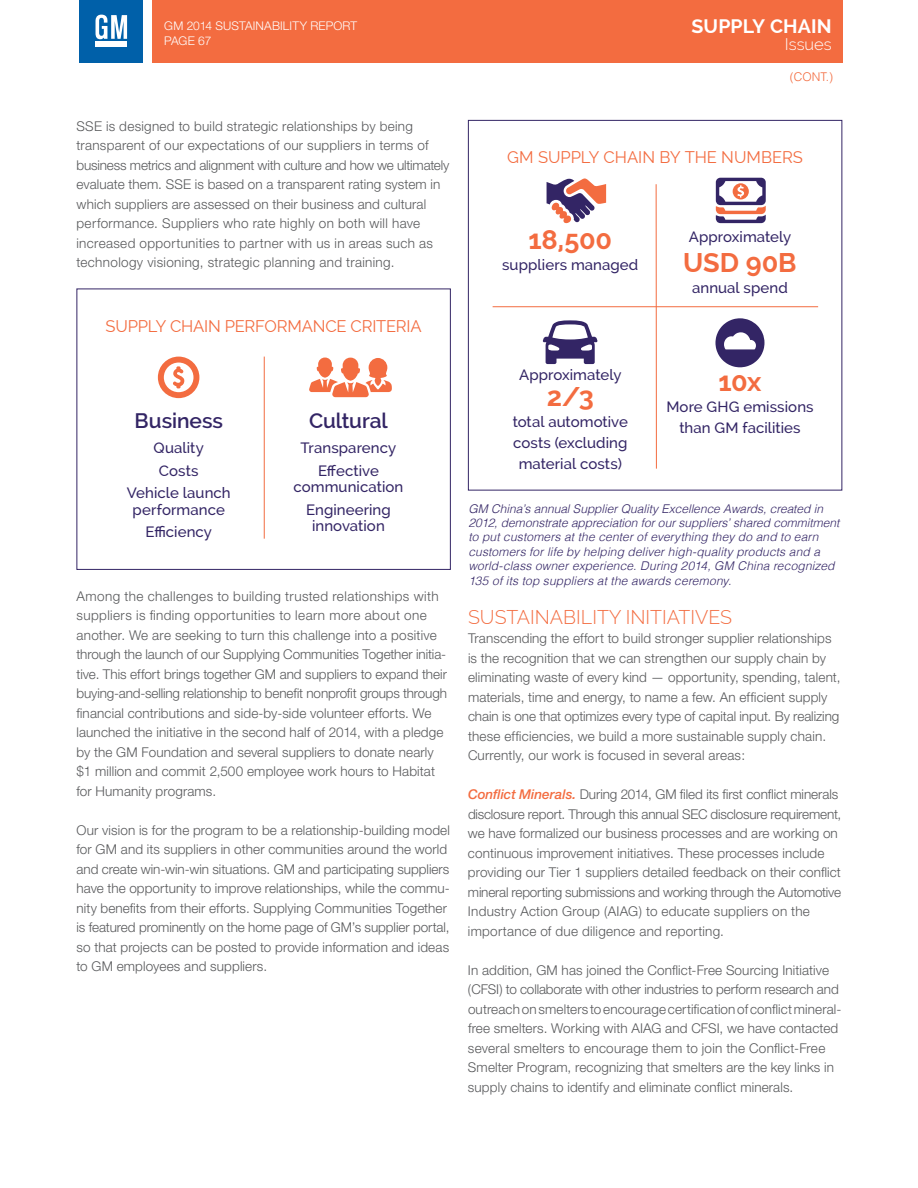
<style>
.page{position:relative;width:918px;height:1188px;background:#fff}
.page>*{position:absolute;margin:0;border:0;box-sizing:border-box;transform-origin:0 0}
.t1{font:700 27px "Raleway";letter-spacing:-.01em;color:#f36c40}
.t2{font:600 21px "Raleway";letter-spacing:-.005em;color:#332565}
.t3{font:300 19.5px "Raleway";color:#f36c40}
.t4{font:700 19.5px "Raleway";letter-spacing:.005em;color:#fff}
.t5{font:16.5px "Raleway";letter-spacing:-.01em;color:#f36c40}
.t6{font:300 16.5px "Raleway";color:#fff}
.t7{font:500 15px/22.5px "Raleway";letter-spacing:.005em;color:#332565;text-align:center}
.t8{font:300 13.5px/19.5px "Helvetica Neue";letter-spacing:.01em;color:#58595b}
.t9{font:italic 300 12px/14.4px "Helvetica";letter-spacing:.005em;color:#332565}
.t10{font:300 12px/14.4px "Helvetica Neue";letter-spacing:.01em;color:#fff}
.t11{font:300 12px "Helvetica";color:#f36c40}
.s1{font-weight:500;font-style:italic;color:#f36c40}
</style>
<div class="page">
<div style="left:80px;top:0;width:63px;height:62px;background:#0060a9"></div>
<div style="left:96px;top:42px;width:31px;height:5px;background:#fff"></div>
<svg style="left:96px;top:15px;width:31px;height:24px"></svg>
<div style="left:152px;top:0;width:690px;height:62px;background:#f36c40"></div>
<svg style="left:309px;top:358px;width:83px;height:39px"></svg>
<svg style="left:158px;top:357px;width:41px;height:41px"></svg>
<hr style="left:264px;top:357px;width:1px;height:182px;background:#f36c40">
<div style="left:76px;top:289px;width:375px;height:281px;border:1px solid #332565"></div>
<div style="left:468px;top:120px;width:374px;height:370px;border:1px solid #332565"></div>
<svg style="left:547px;top:178px;width:59px;height:46px"></svg>
<hr style="left:656px;top:184px;width:1px;height:285px;background:#f36c40">
<hr style="left:493px;top:306px;width:325px;height:1px;background:#f36c40">
<svg style="left:543px;top:320px;width:55px;height:44px"></svg>
<svg style="left:715px;top:318px;width:49px;height:49px"></svg>
<svg style="left:716px;top:178px;width:50px;height:45px"></svg>
<p class="t10" style="left:164px;top:19px;width:195px">GM 2014 Sustainability Report<br>Pag e 67</p>
<p class="t8" style="left:76px;top:116px;width:374px">SSE is designed to build strategic relationships by being transparent of our expectations of our suppliers in terms of business metrics and alignment with culture and how we ultimately evaluate them. SSE is based on a transparent rating system in which suppliers are assessed on their business and cultural performance. Suppliers who rate highly on both will have increased opportunities to partner with us in areas such as technology visioning, strategic planning and training.</p>
<p class="t5" style="left:106px;top:316px;width:75px">SUPPLY CHAI</p>
<p class="t5" style="left:208px;top:316px;width:206px">N PERFORMANCE CRITERIA</p>
<h2 class="t2" style="left:135px;top:408px;width:90px">Business</h2>
<p class="t7" style="left:127px;top:437px;width:105px">Quality<br>Costs<br>Vehicle launch</p>
<p class="t7" style="left:133px;top:498px;width:94px">performance<br>Efficiency</p>
<h2 class="t2" style="left:309px;top:408px;width:80px">Cultural</h2>
<p class="t7" style="left:301px;top:437px;width:97px">Transparency<br>Effective</p>
<p class="t7" style="left:294px;top:476px;width:111px">communication<br>Engineering</p>
<p class="t7" style="left:312px;top:515px;width:74px">innovation</p>
<p class="t8" style="left:76px;top:586px;width:372px">Among the challenges to building trusted relationships with suppliers is finding opportunities to learn more about one another. We are seeking to turn this challenge into a positive through the launch of our Supplying Communities Together initia&shy;tive. This effort brings together GM and suppliers to expand their buying-and-selling relationship to benefit nonprofit groups through financial contributions and side-by-side volunteer efforts. We launched the initiative in the second half of 2014, with a pledge by the GM Foundation and several suppliers to donate nearly $1 million and commit 2,500 employee work hours to Habitat for Humanity programs.</p>
<p class="t8" style="left:76px;top:820px;width:375px">Our vision is for the program to be a relationship-building model for GM and its suppliers in other communities around the world and create win-win-win situations. GM and participating suppliers have the opportunity to improve relationships, while the commu&shy;nity benefits from their efforts. Supplying Communities Together is featured prominently on the home page of GM’s supplier portal, so that projects can be posted to provide information and ideas to GM employees and suppliers.</p>
<h3 class="t4" style="left:692px;top:15px;width:142px">SUPPLY CHAIN</h3>
<p class="t6" style="left:785px;top:34px;width:48px">ISSUES</p>
<p class="t5" style="left:507px;top:148px;width:46px">GM SUPP</p>
<p class="t5" style="left:581px;top:148px;width:51px">LY CHAIN</p>
<p class="t5" style="left:659px;top:148px;width:78px">BY THE NUMBERS</p>
<p class="t11" style="left:790px;top:67px;width:22px">(CONT</p>
<p class="t11" style="left:826px;top:67px;width:9px">.)</p>
<h1 class="t1" style="left:529px;top:224px;width:85px">18,500</h1>
<p class="t7" style="left:502px;top:253px;width:138px">suppliers managed</p>
<p class="t7" style="left:519px;top:364px;width:104px">Approximately</p>
<h1 class="t1" style="left:547px;top:381px;width:49px">2/3</h1>
<p class="t7" style="left:513px;top:411px;width:117px;line-height:21px">total automotive costs (excluding material costs)</p>
<p class="t7" style="left:689px;top:226px;width:104px">Approximately</p>
<h1 class="t1" style="left:683px;top:247px;width:112px">USD 90B</h1>
<p class="t7" style="left:692px;top:277px;width:97px">annual spend</p>
<h1 class="t1" style="left:718px;top:366px;width:44px">10X</h1>
<p class="t7" style="left:666px;top:396px;width:52px">More GHG</p>
<p class="t7" style="left:679px;top:397px;width:136px;line-height:21px;text-align:left;text-indent:64px">emissions than GM facilities</p>
<p class="t9" style="left:468px;top:501px;width:373px">GM China’s annual Supplier Quality Excellence Awards, created in 2012, demonstrate appreciation for our suppliers’ shared commitment to put customers at the center of everything they do and to earn customers for life by helping deliver high-quality products and a world-class owner experience. During 2014, GM China recognized 135 of its top suppliers at the awards ceremony.</p>
<h3 class="t3" style="left:468px;top:605px;width:263px">SUSTAINABILITY I NITIATIVES</h3>
<p class="t8" style="left:468px;top:628px;width:374px">Transcending the effort to build stronger supplier relationships is the recognition that we can strengthen our supply chain by eliminating waste of every kind — opportunity, spending, talent, materials, time and energy, to name a few. An efficient supply chain is one that optimizes every type of capital input. By realizing these efficiencies, we build a more sustainable supply chain.<br>Currently, our work is focused in several areas:</p>
<p class="t8" style="left:468px;top:784px;width:375px"><span class="s1">Conflict Minerals.</span> During 2014, GM filed its first conflict minerals disclosure report. Through this annual SEC disclosure requirement, we have formalized our business processes and are working on continuous improvement initiatives. These processes include providing our Tier 1 suppliers detailed feedback on their conflict mineral reporting submissions and working through the Automotive Industry Action Group (AIA</p>
<p class="t8" style="left:468px;top:901px;width:343px;text-indent:160px">G) to educate suppliers on the importance of due diligence and reporting.</p>
<p class="t8" style="left:468px;top:960px;width:375px">In addition, GM has joined the Conflict-Free Sourcing Initiative (CFSI ) to collaborate with other industries to perform research and outreach on smelters to encourage certification of conflict mineral&shy;free smelters. Working with AIAG and CFSI, we have contacted several smelters to encourage them to join the Conflict-Free Smelter Program, recognizing that smelters are the key links in supply chains to identify and eliminate conflict minerals.</p>
</div>
